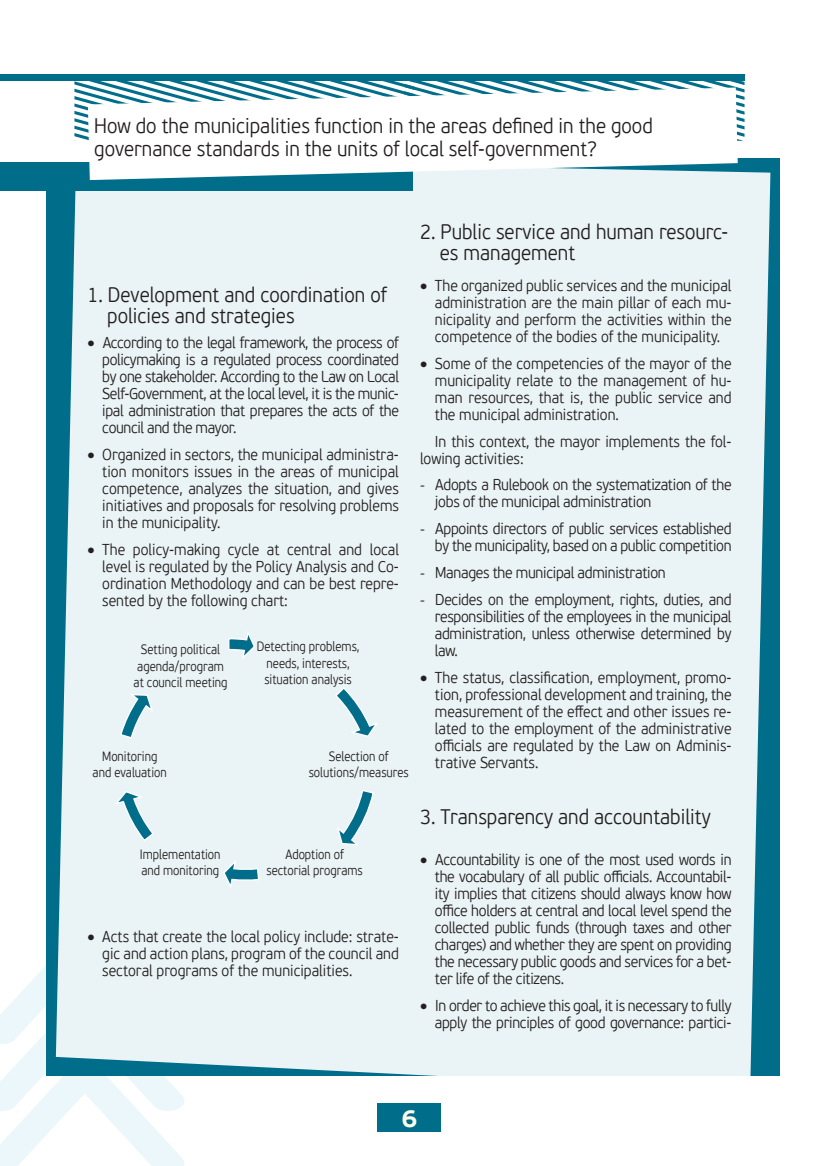
<style>
.page{position:relative;width:819px;height:1166px;background:#fff}
.page>*{position:absolute;margin:0;border:0;box-sizing:border-box;transform-origin:0 0}
.t1{font:700 24.5px "PF Beau Sans Pro";color:#fffdec}
.t2{font:300 21px/21px "PF Beau Sans Pro";color:#231f20;scale:.9 1}
.t3{font:300 15.75px/17px "PF Beau Sans Pro";letter-spacing:-.02em;color:#231f20;text-align:justify;scale:.9 1}
.t4{font:300 15.75px/17px "PF Beau Sans Pro";color:#231f20;scale:.9 1}
.t5{font:300 13.47px/16.3px "PF Beau Sans Pro";color:#231f20;text-align:center;scale:.85 1}
.s1{font-family:"Calibri";font-weight:400}
</style>
<div class="page">
<div style="left:378px;top:1103px;width:63px;height:29px;background:#006e8a"></div>
<div style="left:46px;top:162px;width:375px;height:913px;background:#006e8a"></div>
<div style="left:414px;top:158px;width:365px;height:917px;background:#006e8a"></div>
<div style="left:58px;top:158px;width:712px;height:918px;background:#eaf3f5"></div>
<div style="left:0;top:162px;width:413px;height:29px;background:#006e8a"></div>
<svg style="left:334px;top:686px;width:46px;height:52px"></svg>
<svg style="left:335px;top:789px;width:40px;height:57px"></svg>
<svg style="left:222px;top:857px;width:38px;height:34px"></svg>
<svg style="left:113px;top:790px;width:42px;height:52px"></svg>
<svg style="left:119px;top:693px;width:35px;height:46px"></svg>
<svg style="left:227px;top:628px;width:29px;height:33px"></svg>
<div style="left:0;top:74px;width:744px;height:7px;background:#006e8a"></div>
<svg style="left:74px;top:81px;width:670px;height:60px"></svg>
<svg style="left:88px;top:88px;width:649px;height:92px"></svg>
<svg style="left:0;top:940px;width:184px;height:226px"></svg>
<h2 class="t2" style="left:94px;top:115px;width:622px;line-height:22.6px">How do the municipalities function in the areas defined in the good governance standards in the units of local self-government?</h2>
<h2 class="t2" style="left:107px;top:284px;width:312px;text-indent:-20px">1. Development and coordination of policies and strategies</h2>
<p class="t3" style="left:102px;top:335px;width:331px;text-indent:-15px">• According to the legal framework, the process of policymaking is a regulated process coordinated by one stakeholder. According to the Law on Local Self-Government, at the local level, it is the munic&shy;ipal administration that prepares the acts of the council and the mayor.</p>
<p class="t3" style="left:102px;top:447px;width:331px;text-indent:-15px">• Organized in sectors, the municipal administra&shy;tion monitors issues in the areas of municipal competence, analyzes the situation, and gives initiatives and proposals for resolving problems in the municipality.</p>
<p class="t3" style="left:102px;top:542px;width:331px;text-indent:-15px">• The policy-making cycle at central and local level is regulated by the Policy Analysis and Co&shy;ordination Methodology and can be best repre&shy;sented by the following chart:</p>
<p class="t5" style="left:257px;top:639px;width:122px">Detecting problems, needs, interests, situation analysis</p>
<p class="t5" style="left:134px;top:642px;width:112px">Setting political agenda/program at council meeting</p>
<p class="t5" style="left:93px;top:748px;width:89px">Monitoring and evaluation</p>
<p class="t5" style="left:140px;top:846px;width:96px;text-align:left">Implementation and monitoring</p>
<p class="t5" style="left:309px;top:748px;width:119px">Selection of solutions/measures</p>
<p class="t5" style="left:266px;top:846px;width:115px">Adoption of sectorial programs</p>
<p class="t3" style="left:102px;top:928px;width:331px;text-indent:-15px">• Acts that create the local policy include: strate&shy;gic and action plans, program of the council and sectoral programs of the municipalities.</p>
<h2 class="t2" style="left:440px;top:221px;width:322px;text-indent:-20px">2. Public service and human resourc&shy;es management</h2>
<p class="t3" style="left:435px;top:277px;width:331px;text-indent:-15px">• The organized public services and the municipal administration are the main pillar of each mu&shy;nicipality and perform the activities within the competence of the bodies of the municipality.</p>
<p class="t3" style="left:435px;top:355px;width:331px;text-indent:-15px">• Some of the competencies of the mayor of the municipality relate to the management of hu&shy;man resources, that is, the public service and the municipal administration.</p>
<p class="t4" style="left:420px;top:433px;width:347px;text-indent:15px">In this context, the mayor implements the fol&shy;lowing activities:</p>
<p class="t3" style="left:435px;top:477px;width:331px;text-indent:-15px"><span class="s1">-</span> Adopts a Rulebook on the systematization of the jobs of the municipal administration</p>
<p class="t3" style="left:420px;top:521px;width:348px;text-align:right"><span class="s1">-</span> Appoints directors of public services established by the municipality, based on a public competition</p>
<p class="t3" style="left:420px;top:565px;width:274px"><span class="s1">-</span> Manages the municipal administration</p>
<p class="t3" style="left:435px;top:591px;width:331px;text-indent:-15px"><span class="s1">-</span> Decides on the employment, rights, duties, and responsibilities of the employees in the municipal administration, unless otherwise determined by law.</p>
<p class="t3" style="left:435px;top:669px;width:331px;text-indent:-15px">• The status, classification, employment, promo&shy;tion, professional development and training, the measurement of the effect and other issues re&shy;lated to the employment of the administrative officials are regulated by the Law on Adminis&shy;trative Servants.</p>
<h2 class="t2" style="left:420px;top:807px;width:324px">3. Transparency and accountability</h2>
<p class="t3" style="left:435px;top:851px;width:331px;text-indent:-15px">• Accountability is one of the most used words in the vocabulary of all public officials. Accountabil&shy;ity implies that citizens should always know how office holders at central and local level spend the collected public funds (through taxes and other charges) and whether they are spent on providing the necessary public goods and services for a bet&shy;ter life of the citizens.</p>
<p class="t3" style="left:420px;top:997px;width:347px;text-align:right">• In order to achieve this goal, it is necessary to fully apply the principles of good governance: partici-</p>
<h1 class="t1" style="left:401px;top:1103px;width:17px">6</h1>
</div>
